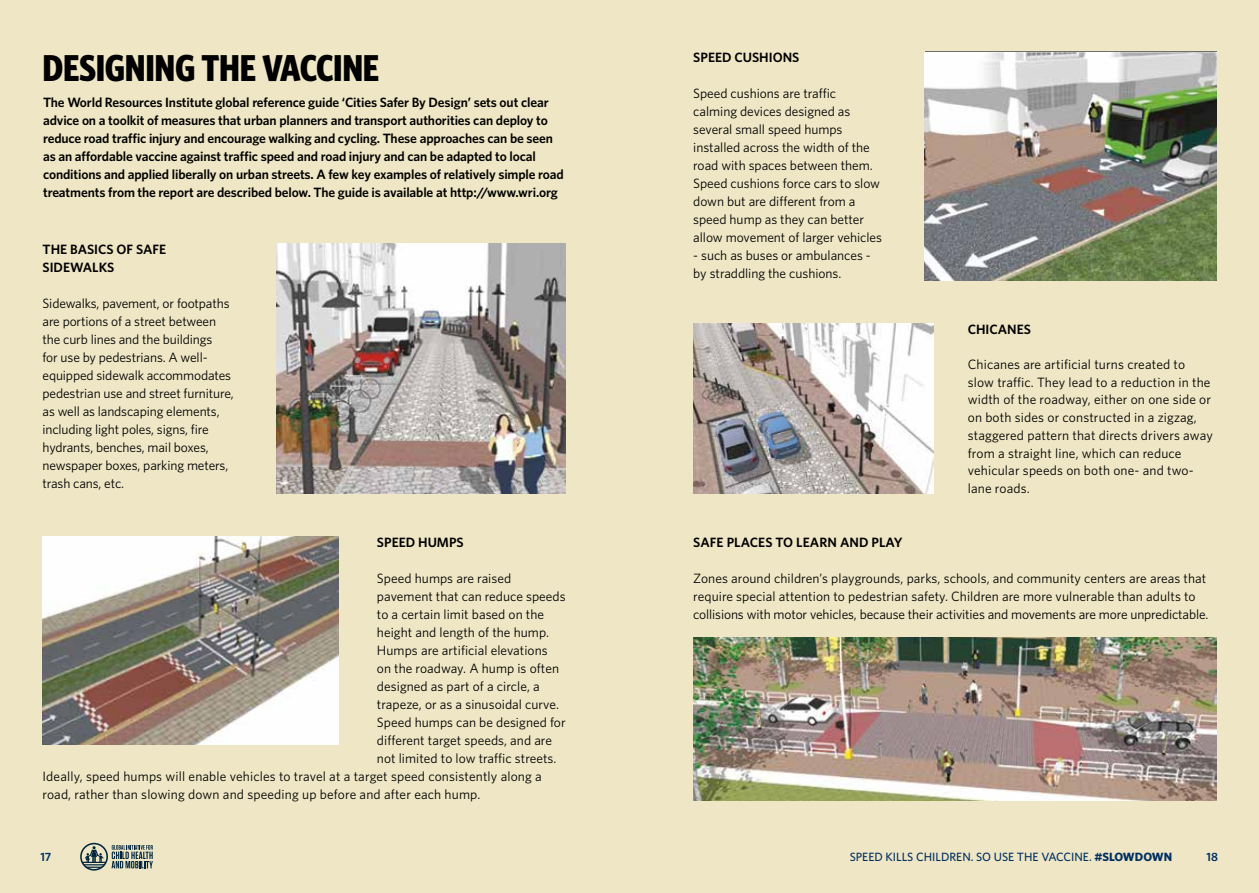
<style>
.page{position:relative;width:1259px;height:893px;background:#eee6c4}
.page>*{position:absolute;margin:0;border:0;box-sizing:border-box;transform-origin:0 0}
.t1{font:700 37.5px "Whitney Condensed";letter-spacing:-.01em;color:#000}
.t2{font:13.5px/18px "Whitney";letter-spacing:-.005em;color:#000}
.t3{font:600 13.5px/18px "Whitney";letter-spacing:-.01em;color:#000}
.t4{font:500 12px "Whitney";color:#003063}
.t5{font:600 12px "Whitney";color:#003063}
.s1{font-weight:700}
</style>
<div class="page">
<img style="left:693px;top:323px;width:241px;height:170px">
<img style="left:693px;top:637px;width:523px;height:163px">
<img style="left:924px;top:52px;width:292px;height:229px">
<img style="left:276px;top:243px;width:290px;height:250px">
<img style="left:43px;top:536px;width:296px;height:209px">
<svg style="left:80px;top:843px;width:73px;height:28px"></svg>
<h1 class="t1" style="left:43px;top:44px;width:338px">DESIGNING THE VACCINE</h1>
<p class="t3" style="left:43px;top:93px;width:522px">The World Resources Institute global reference guide ‘Cities Safer By Design’ sets out clear advice on a toolkit of measures that urban planners and transport authorities can deploy to reduce road traffic injury and encourage walking and cycling. These approaches can be seen as an affordable vaccine against traffic speed and road injury and can be adapted to local conditions and applied liberally on urban streets. A few key examples of relatively simple road treatments from the report are described below. The guide is available at http://www.wri.org</p>
<p class="t3" style="left:43px;top:240px;width:125px">THE BASICS OF SAFE<br>SIDEWALKS</p>
<p class="t2" style="left:43px;top:294px;width:193px">Sidewalks, pavement, or footpaths are portions of a street between the curb lines and the buildings<br>for use by pedestrians. A well&shy;equipped sidewalk accommodates pedestrian use and street furniture, as well as landscaping elements, including light poles, signs, fire hydrants, benches, mail boxes, newspaper boxes, parking meters, trash cans, etc.</p>
<p class="t3" style="left:377px;top:533px;width:88px">SPEED HUMPS</p>
<p class="t2" style="left:377px;top:569px;width:136px">Speed humps are raised</p>
<p class="t2" style="left:377px;top:587px;width:190px">pavement that can reduce speeds</p>
<p class="t2" style="left:377px;top:605px;width:169px">to a certain limit based on the</p>
<p class="t2" style="left:377px;top:623px;width:174px">height and length of the hump.</p>
<p class="t2" style="left:377px;top:641px;width:172px">Humps are artificial elevations</p>
<p class="t2" style="left:377px;top:659px;width:184px">on the roadway. A hump is often</p>
<p class="t2" style="left:377px;top:677px;width:164px">designed as part of a circle, a</p>
<p class="t2" style="left:377px;top:695px;width:184px">trapeze, or as a sinusoidal curve.</p>
<p class="t2" style="left:377px;top:713px;width:190px">Speed humps can be designed for</p>
<p class="t2" style="left:377px;top:731px;width:177px">different target speeds, and are</p>
<p class="t2" style="left:377px;top:749px;width:181px">not limited to low traffic streets.</p>
<p class="t2" style="left:43px;top:767px;width:501px">Ideally, speed humps will enable vehicles to travel at a target speed consistently along a</p>
<p class="t2" style="left:43px;top:785px;width:439px">road, rather than slowing down and speeding up before and after each hump.</p>
<p class="t3" style="left:693px;top:48px;width:108px">SPEED CUSHIONS</p>
<p class="t2" style="left:693px;top:84px;width:190px">Speed cushions are traffic calming devices designed as several small speed humps installed across the width of the road with spaces between them.<br>Speed cushions force cars to slow down but are different from a speed hump as they can better allow movement of larger vehicles</p>
<p class="t2" style="left:693px;top:246px;width:179px">- such as buses or ambulances - by straddling the cushions.</p>
<p class="t3" style="left:967px;top:320px;width:65px">CHICANES</p>
<p class="t2" style="left:967px;top:355px;width:246px">Chicanes are artificial turns created to slow traffic. They lead to a reduction in the width of the roadway, either on one side or on both sides or constructed in a zigzag, staggered pattern that directs drivers away from a straight line, which can reduce vehicular speeds on both one- and two&shy;lane roads.</p>
<p class="t3" style="left:693px;top:533px;width:211px">SAFE PLACES TO LEARN AND PLAY</p>
<p class="t2" style="left:693px;top:569px;width:517px">Zones around children’s playgrounds, parks, schools, and community centers are areas that require special attention to pedestrian safety. Children are more vulnerable than adults to collisions with motor vehicles, because their activities and movements are more unpredictable.</p>
<p class="t5" style="left:40px;top:849px;width:13px">17</p>
<p class="t4" style="left:849px;top:849px;width:324px">SPEED KILLS CHILDREN. SO USE THE VACCINE. <span class="s1">#SLOWDOWN</span></p>
<p class="t5" style="left:1206px;top:849px;width:13px">18</p>
</div>
